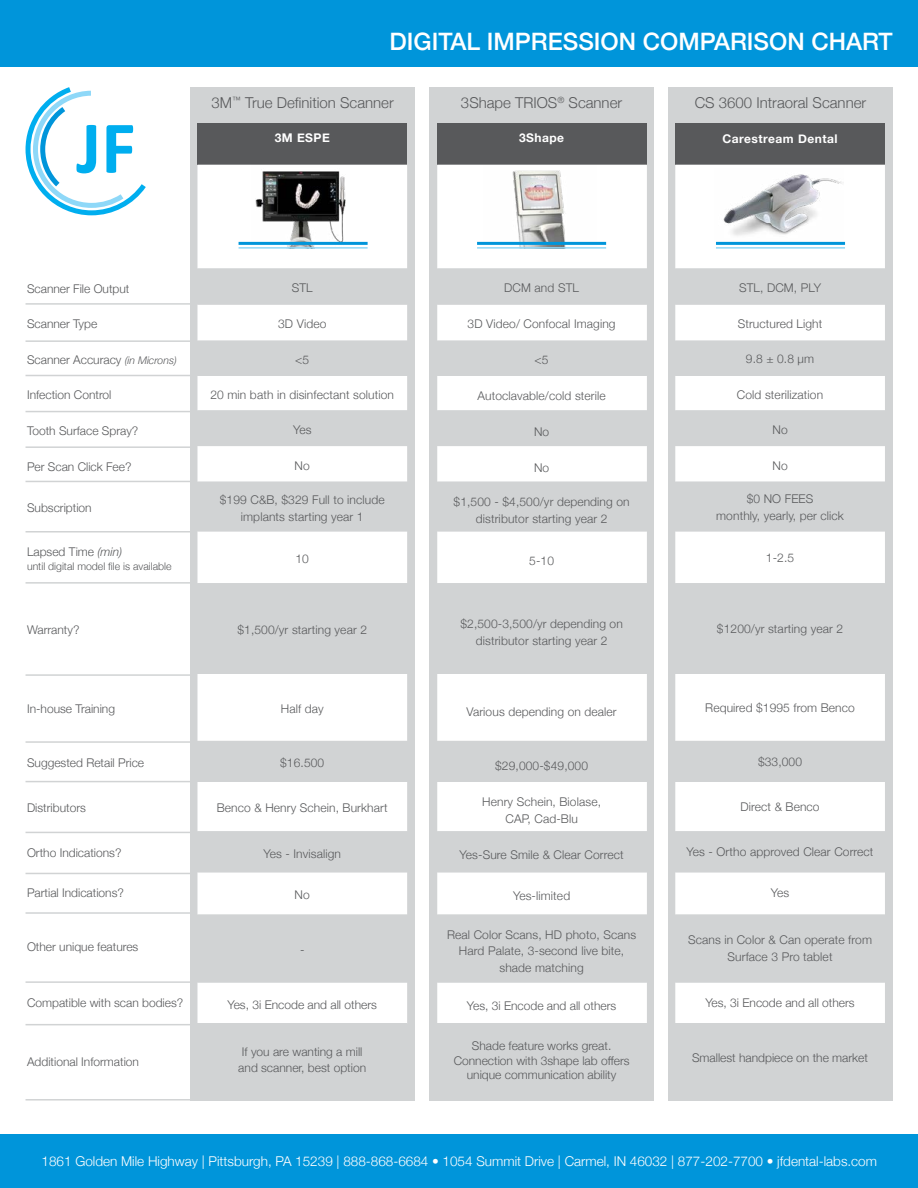
<style>
.page{position:relative;width:918px;height:1188px;background:#fff}
.page>*{position:absolute;margin:0;border:0;box-sizing:border-box;transform-origin:0 0}
.t1{font:500 24px "Helvetica Neue";color:#fff}
.t2{font:300 15px "Helvetica Neue";color:#58595b}
.t3{font:300 13.5px "Helvetica Neue";color:#fff}
.t4{font:300 12px/16.5px "Helvetica Neue";letter-spacing:.01em;color:#58595b;text-align:center}
.t5{font:700 12px "Helvetica Neue";letter-spacing:.04em;color:#fff}
.t6{font:300 10.5px "Helvetica Neue";color:#58595b}
.s1{font-style:italic;font-size:10.5px}
.s2{font-style:italic}
</style>
<div class="page">
<div style="left:0;top:0;width:918px;height:67px;background:#0095da"></div>
<hr style="left:26px;top:303px;width:191px;height:2px;background:#d1d3d4">
<hr style="left:26px;top:340px;width:191px;height:2px;background:#d1d3d4">
<hr style="left:26px;top:375px;width:191px;height:1px;background:#d1d3d4">
<hr style="left:26px;top:411px;width:191px;height:1px;background:#d1d3d4">
<hr style="left:26px;top:446px;width:191px;height:2px;background:#d1d3d4">
<hr style="left:26px;top:481px;width:191px;height:1px;background:#d1d3d4">
<hr style="left:26px;top:531px;width:191px;height:2px;background:#d1d3d4">
<hr style="left:26px;top:582px;width:191px;height:2px;background:#d1d3d4">
<hr style="left:26px;top:674px;width:191px;height:2px;background:#d1d3d4">
<hr style="left:26px;top:741px;width:191px;height:2px;background:#d1d3d4">
<hr style="left:26px;top:781px;width:191px;height:1px;background:#d1d3d4">
<hr style="left:26px;top:832px;width:191px;height:1px;background:#d1d3d4">
<hr style="left:26px;top:873px;width:191px;height:1px;background:#d1d3d4">
<hr style="left:26px;top:912px;width:191px;height:2px;background:#d1d3d4">
<hr style="left:26px;top:981px;width:191px;height:2px;background:#d1d3d4">
<hr style="left:26px;top:1024px;width:191px;height:1px;background:#d1d3d4">
<hr style="left:26px;top:1099px;width:191px;height:2px;background:#d1d3d4">
<div style="left:668px;top:87px;width:224px;height:1014px;background:#d1d3d4"></div>
<div style="left:675px;top:123px;width:210px;height:42px;background:#58595b"></div>
<div style="left:675px;top:165px;width:210px;height:858px;background:#fff"></div>
<svg style="left:675px;top:269px;width:210px;height:713px"></svg>
<div style="left:429px;top:87px;width:225px;height:1014px;background:#d1d3d4"></div>
<div style="left:437px;top:123px;width:210px;height:42px;background:#58595b"></div>
<div style="left:437px;top:165px;width:210px;height:858px;background:#fff"></div>
<svg style="left:437px;top:269px;width:210px;height:713px"></svg>
<div style="left:190px;top:87px;width:225px;height:1014px;background:#d1d3d4"></div>
<div style="left:197px;top:123px;width:210px;height:42px;background:#58595b"></div>
<div style="left:197px;top:165px;width:210px;height:858px;background:#fff"></div>
<svg style="left:197px;top:269px;width:210px;height:713px"></svg>
<svg style="left:26px;top:87px;width:120px;height:128px"></svg>
<div style="left:0;top:1134px;width:918px;height:54px;background:#0095da"></div>
<img style="left:252px;top:164px;width:98px;height:83px">
<img style="left:484px;top:166px;width:112px;height:81px">
<img style="left:714px;top:168px;width:130px;height:81px">
<hr style="left:239px;top:242px;width:129px;height:3px;background:#0095da">
<hr style="left:239px;top:247px;width:129px;height:2px;background:#8ed8f8">
<hr style="left:477px;top:242px;width:129px;height:3px;background:#0095da">
<hr style="left:477px;top:247px;width:129px;height:2px;background:#8ed8f8">
<hr style="left:716px;top:242px;width:129px;height:3px;background:#0095da">
<hr style="left:716px;top:247px;width:129px;height:2px;background:#8ed8f8">
<h1 class="t1" style="left:389px;top:22px;width:505px">DIGITAL IMPRESSION COMPARISON CHART</h1>
<p class="t2" style="left:212px;top:91px;width:184px">3M<sup>™</sup> True Definition Scanner</p>
<p class="t2" style="left:461px;top:91px;width:163px">3Shape TRIOS<sup>®</sup> Scanner</p>
<p class="t2" style="left:695px;top:91px;width:173px">CS 3600 Intraoral Scanner</p>
<p class="t5" style="left:275px;top:128px;width:57px">3M ESPE</p>
<p class="t5" style="left:519px;top:128px;width:47px">3Shape</p>
<p class="t5" style="left:723px;top:130px;width:117px">Carestream Dental</p>
<p class="t4" style="left:27px;top:280px;width:104px">Scanner File Output</p>
<p class="t4" style="left:27px;top:315px;width:72px">Scanner Type</p>
<p class="t4" style="left:27px;top:350px;width:151px">Scanner Accuracy <span class="s1">(in Microns)</span></p>
<p class="t4" style="left:27px;top:386px;width:86px">Infection Control</p>
<p class="t4" style="left:27px;top:422px;width:113px">Tooth Surface Spray?</p>
<p class="t4" style="left:27px;top:457px;width:106px">Per Scan Click Fee?</p>
<p class="t4" style="left:27px;top:499px;width:66px">Subscription</p>
<p class="t4" style="left:27px;top:543px;width:97px">Lapsed Time <span class="s2">(min)</span></p>
<p class="t6" style="left:27px;top:557px;width:146px">until digital model file is available</p>
<p class="t4" style="left:292px;top:279px;width:22px">STL</p>
<p class="t4" style="left:278px;top:315px;width:50px">3D Video</p>
<p class="t4" style="left:295px;top:351px;width:15px">&lt;5</p>
<p class="t4" style="left:210px;top:386px;width:185px">20 min bath in disinfectant solution</p>
<p class="t4" style="left:293px;top:421px;width:20px">Yes</p>
<p class="t4" style="left:295px;top:456px;width:17px">No</p>
<p class="t4" style="left:220px;top:491px;width:166px">$199 C&amp;B, $329 Full to include implants starting year 1</p>
<p class="t4" style="left:296px;top:550px;width:15px">10</p>
<p class="t4" style="left:504px;top:278px;width:76px">DCM and STL</p>
<p class="t4" style="left:468px;top:315px;width:150px">3D Video/ Confocal Imaging</p>
<p class="t4" style="left:535px;top:351px;width:15px">&lt;5</p>
<p class="t4" style="left:478px;top:386px;width:130px">Autoclavable/cold sterile</p>
<p class="t4" style="left:534px;top:423px;width:17px">No</p>
<p class="t4" style="left:534px;top:458px;width:17px">No</p>
<p class="t4" style="left:454px;top:493px;width:178px">$1,500 - $4,500/yr depending on distributor starting year 2</p>
<p class="t4" style="left:529px;top:552px;width:26px">5-10</p>
<p class="t4" style="left:739px;top:279px;width:83px">STL, DCM, PLY</p>
<p class="t4" style="left:738px;top:314px;width:86px">Structured Light</p>
<p class="t4" style="left:746px;top:350px;width:70px">9.8 ± 0.8 µm</p>
<p class="t4" style="left:737px;top:385px;width:88px">Cold sterilization</p>
<p class="t4" style="left:772px;top:421px;width:17px">No</p>
<p class="t4" style="left:772px;top:456px;width:17px">No</p>
<p class="t4" style="left:716px;top:490px;width:129px">$0 NO FEES<br>monthly, yearly, per click</p>
<p class="t4" style="left:766px;top:548px;width:30px">1-2.5</p>
<p class="t4" style="left:27px;top:621px;width:54px">Warranty?</p>
<p class="t4" style="left:237px;top:621px;width:131px">$1,500/yr starting year 2</p>
<p class="t4" style="left:460px;top:615px;width:164px">$2,500-3,500/yr depending on distributor starting year 2</p>
<p class="t4" style="left:717px;top:620px;width:128px">$1200/yr starting year 2</p>
<p class="t4" style="left:27px;top:700px;width:90px">In-house Training</p>
<p class="t4" style="left:281px;top:700px;width:44px">Half day</p>
<p class="t4" style="left:466px;top:702px;width:152px">Various depending on dealer</p>
<p class="t4" style="left:705px;top:699px;width:151px">Required $1995 from Benco</p>
<p class="t4" style="left:27px;top:754px;width:119px">Suggested Retail Price</p>
<p class="t4" style="left:27px;top:799px;width:60px">Distributors</p>
<p class="t4" style="left:27px;top:844px;width:96px">Ortho Indications?</p>
<p class="t4" style="left:27px;top:884px;width:98px">Partial Indications?</p>
<p class="t4" style="left:27px;top:937px;width:113px">Other unique features</p>
<p class="t4" style="left:27px;top:993px;width:158px">Compatible with scan bodies?</p>
<p class="t4" style="left:27px;top:1052px;width:114px">Additional Information</p>
<p class="t4" style="left:280px;top:754px;width:46px">$16.500</p>
<p class="t4" style="left:217px;top:799px;width:172px">Benco &amp; Henry Schein, Burkhart</p>
<p class="t4" style="left:263px;top:844px;width:79px">Yes - Invisalign</p>
<p class="t4" style="left:295px;top:886px;width:17px">No</p>
<p class="t4" style="left:300px;top:941px;width:6px">-</p>
<p class="t4" style="left:228px;top:995px;width:151px">Yes, 3i Encode and all others</p>
<p class="t4" style="left:238px;top:1042px;width:129px">If you are wanting a mill and scanner, best option</p>
<p class="t4" style="left:495px;top:756px;width:94px">$29,000-$49,000</p>
<p class="t4" style="left:482px;top:793px;width:120px">Henry Schein, Biolase,<br>CAP, Cad-Blu</p>
<p class="t4" style="left:460px;top:846px;width:166px">Yes-Sure Smile &amp; Clear Correct</p>
<p class="t4" style="left:513px;top:887px;width:59px">Yes-limited</p>
<p class="t4" style="left:447px;top:925px;width:191px">Real Color Scans, HD photo, Scans<br>Hard Palate, 3-second live bite, shade matching</p>
<p class="t4" style="left:467px;top:996px;width:151px">Yes, 3i Encode and all others</p>
<p class="t4" style="left:454px;top:1038px;width:177px;line-height:14.4px">Shade feature works great.<br>Connection with 3shape lab offers unique communication ability</p>
<p class="t4" style="left:758px;top:753px;width:46px">$33,000</p>
<p class="t4" style="left:740px;top:798px;width:81px">Direct &amp; Benco</p>
<p class="t4" style="left:687px;top:843px;width:188px">Yes - Ortho approved Clear Correct</p>
<p class="t4" style="left:771px;top:884px;width:20px">Yes</p>
<p class="t4" style="left:688px;top:931px;width:185px">Scans in Color &amp; Can operate from<br>Surface 3 Pro tablet</p>
<p class="t4" style="left:705px;top:994px;width:151px">Yes, 3i Encode and all others</p>
<p class="t4" style="left:692px;top:1049px;width:178px">Smallest handpiece on the market</p>
<p class="t3" style="left:42px;top:1151px;width:837px">1861 Golden Mile Highway | Pittsburgh, PA 15239 | 888-868-6684 • 1054 Summit Drive | Carmel, IN 46032 | 877-202-7700 • jfdental-labs.com</p>
</div>
